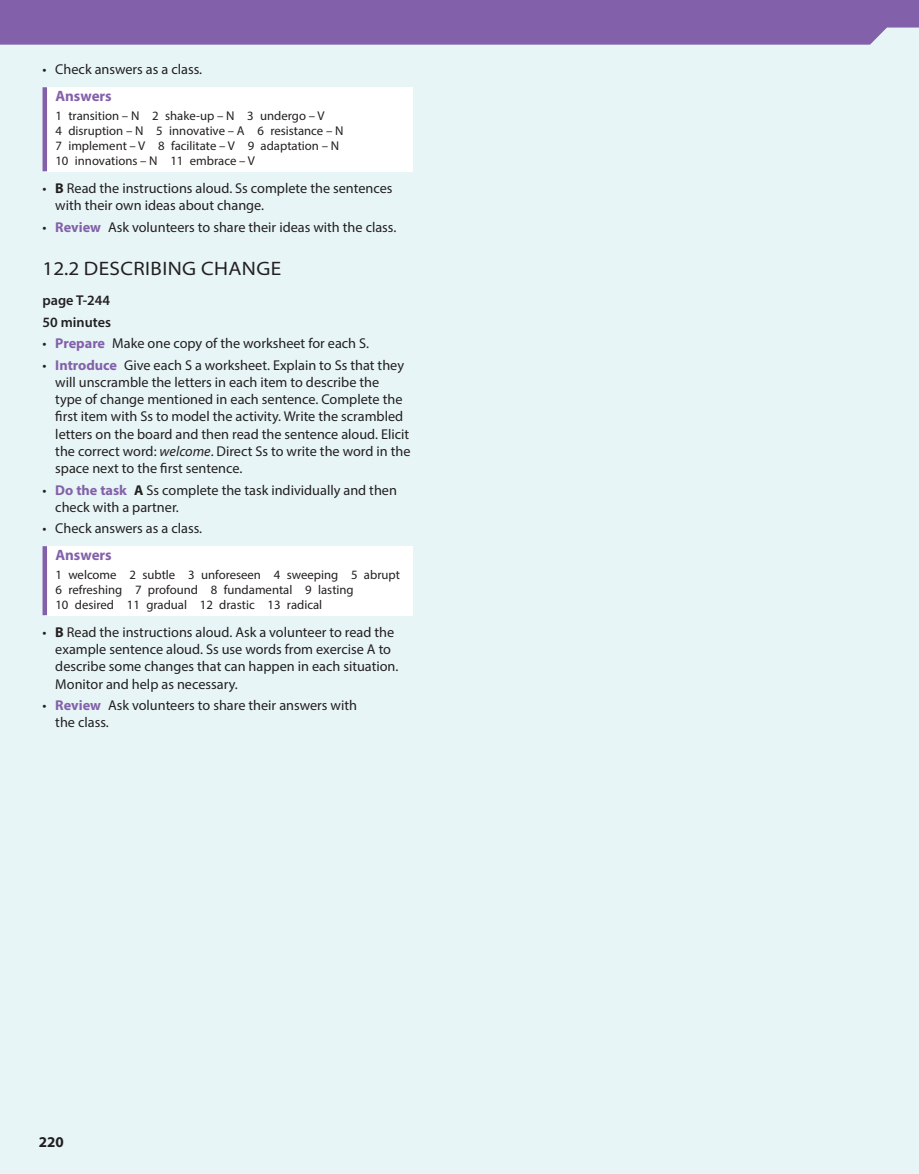
<style>
.page{position:relative;width:919px;height:1174px;background:#fff}
.page>*{position:absolute;margin:0;border:0;box-sizing:border-box;transform-origin:0 0}
.t1{font:semi-expanded 19.5px "Myriad Pro";letter-spacing:.02em;color:#231f20}
.t2{font:700 15px "Myriad Pro";color:#8361aa}
.t3{font:700 15px "Myriad Pro";color:#231f20}
.t4{font:14.25px/17.2px "Myriad Pro";color:#231f20}
.t5{font:600 14.25px/21.3px "Myriad Pro";color:#231f20}
.t6{font:12.75px/15px "Myriad Pro";color:#231f20}
.s1{font-weight:700}
.s2{font-weight:700;color:#8361aa}
.s3{font-style:italic}
</style>
<div class="page">
<div style="left:0;top:0;width:918px;height:1174px;background:#e7f5f6"></div>
<div style="left:0;top:0;width:918px;height:45px;background:#8361aa"></div>
<div style="left:45px;top:87px;width:367px;height:84px;background:#fff"></div>
<hr style="left:43px;top:87px;width:4px;height:84px;background:#8361aa">
<div style="left:45px;top:546px;width:367px;height:69px;background:#fff"></div>
<hr style="left:43px;top:546px;width:4px;height:69px;background:#8361aa">
<p class="t4" style="left:43px;top:61px;width:161px">• Check answers as a class.</p>
<p class="t2" style="left:55px;top:86px;width:58px">Answers</p>
<p class="t6" style="left:55px;top:108px;width:289px">1 transition – N 2 shake-up – N 3 undergo – V<br>4 disruption – N 5 innovative – A 6 resistance – N 7 implement – V 8 facilitate – V 9 adaptation – N 10 innovations – N 11 embrace – V</p>
<p class="t4" style="left:55px;top:179px;width:339px;text-indent:-13px">• <span class="s1">B</span> Read the instructions aloud. Ss complete the sentences with their own ideas about change.</p>
<p class="t4" style="left:43px;top:218px;width:355px">• <span class="s2">Review</span> Ask volunteers to share their ideas with the class.</p>
<h1 class="t1" style="left:43px;top:256px;width:240px">12.2 DESCRIBING CHANGE</h1>
<p class="t5" style="left:43px;top:289px;width:70px">page T-244<br>50 minutes</p>
<p class="t4" style="left:43px;top:334px;width:328px">• <span class="s2">Prepare</span> Make one copy of the worksheet for each S.</p>
<p class="t4" style="left:55px;top:356px;width:357px;text-indent:-13px">• <span class="s2">Introduce</span> Give each S a worksheet. Explain to Ss that they will unscramble the letters in each item to describe the<br>type of change mentioned in each sentence. Complete the first item with Ss to model the activity. Write the scrambled letters on the board and then read the sentence aloud. Elicit the correct word: <span class="s3">welcome</span>. Direct Ss to write the word in the space next to the first sentence.</p>
<p class="t4" style="left:55px;top:481px;width:343px;text-indent:-13px">• <span class="s2">Do the task</span> <span class="s1">A</span> Ss complete the task individually and then check with a partner.</p>
<p class="t4" style="left:43px;top:520px;width:161px">• Check answers as a class.</p>
<p class="t2" style="left:55px;top:545px;width:58px">Answers</p>
<p class="t6" style="left:55px;top:567px;width:346px">1 welcome 2 subtle 3 unforeseen 4 sweeping 5 abrupt<br>6 refreshing 7 profound 8 fundamental 9 lasting<br>10 desired 11 gradual 12 drastic 13 radical</p>
<p class="t4" style="left:55px;top:623px;width:344px;text-indent:-13px">• <span class="s1">B</span> Read the instructions aloud. Ask a volunteer to read the example sentence aloud. Ss use words from exercise A to describe some changes that can happen in each situation.<br>Monitor and help as necessary.</p>
<p class="t4" style="left:55px;top:696px;width:303px;text-indent:-13px">• <span class="s2">Review</span> Ask volunteers to share their answers with the class.</p>
<p class="t3" style="left:39px;top:1132px;width:26px">220</p>
</div>
